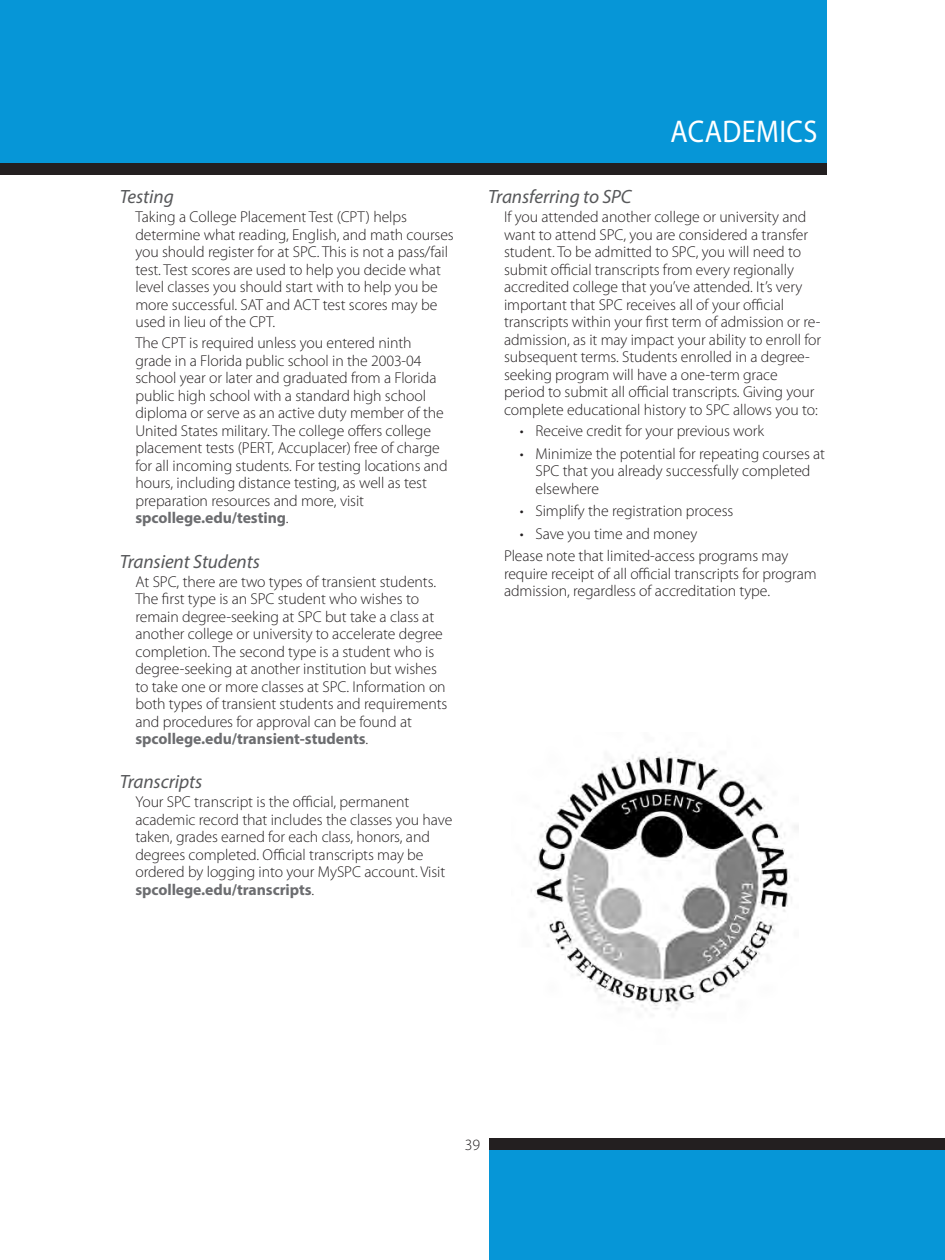
<style>
.page{position:relative;width:945px;height:1260px;background:#fff}
.page>*{position:absolute;margin:0;border:0;box-sizing:border-box;transform-origin:0 0}
.page_head_18_pt{font:31.5px "Myriad Pro";letter-spacing:.015em;color:#fff;scale:.9 1}
.Heads{font:italic 19.25px "Myriad Pro";letter-spacing:-.005em;color:#57585a}
.Body_Text_Indent{font:300 15.75px/17.5px "Myriad Pro";letter-spacing:-.005em;color:#231f20}
.bullets{font:300 15.75px/17.5px "Myriad Pro";letter-spacing:-.005em;color:#231f20}
.s1{font-weight:700;color:#6c6d70}
</style>
<div class="page">
<div style="left:0;top:0;width:827px;height:166px;background:#0696d7"></div>
<div style="left:0;top:164px;width:827px;height:11px;background:#231f20"></div>
<div style="left:489px;top:1144px;width:456px;height:116px;background:#0696d7"></div>
<div style="left:489px;top:1139px;width:456px;height:11px;background:#231f20"></div>
<img style="left:531px;top:752px;width:268px;height:258px">
<p class="Heads" style="left:120px;top:185px;width:56px">Testing</p>
<p class="Body_Text_Indent" style="left:135px;top:208px;width:320px">Taking a College Placement Test (CPT) helps determine what reading, English, and math courses you should register for at SPC. This is not a pass/fail test. Test scores are used to help you decide what level classes you should start with to help you be more successful. SAT and ACT test scores may be used in lieu of the CPT.</p>
<p class="Body_Text_Indent" style="left:135px;top:334px;width:314px">The CPT is required unless you entered ninth grade in a Florida public school in the 2003-04 school year or later and graduated from a Florida public high school with a standard high school diploma or serve as an active duty member of the United States military. The college offers college placement tests (PERT, Accuplacer) free of charge for all incoming students. For testing locations and hours, including distance testing, as well as test preparation resources and more, visit <span class="s1">spcollege.edu/testing</span>.</p>
<p class="Heads" style="left:120px;top:549px;width:142px">Transient Students</p>
<p class="Body_Text_Indent" style="left:135px;top:572px;width:313px">At SPC, there are two types of transient students.<br>The first type is an SPC student who wishes to remain degree-seeking at SPC but take a class at another college or university to accelerate degree completion. The second type is a student who is degree-seeking at another institution but wishes to take one or more classes at SPC. Information on both types of transient students and requirements and procedures for approval can be found at <span class="s1">spcollege.edu/transient-students</span>.</p>
<p class="Heads" style="left:120px;top:770px;width:84px">Transcripts</p>
<p class="Body_Text_Indent" style="left:135px;top:793px;width:318px">Your SPC transcript is the official, permanent academic record that includes the classes you have taken, grades earned for each class, honors, and degrees completed. Official transcripts may be ordered by logging into your MySPC account. Visit <span class="s1">spcollege.edu/transcripts</span>.</p>
<p class="page_head_18_pt" style="left:670px;top:112px;width:165px">ACADEMICS</p>
<p class="Heads" style="left:488px;top:185px;width:145px">Transferring to SPC</p>
<p class="Body_Text_Indent" style="left:504px;top:208px;width:319px">If you attended another college or university and want to attend SPC, you are considered a transfer student. To be admitted to SPC, you will need to submit official transcripts from every regionally accredited college that you’ve attended. It’s very important that SPC receives all of your official transcripts within your first term of admission or re&shy;admission, as it may impact your ability to enroll for subsequent terms. Students enrolled in a degree&shy;seeking program will have a one-term grace period to submit all official transcripts. Giving your complete educational history to SPC allows you to:</p>
<p class="bullets" style="left:520px;top:422px;width:246px">• Receive credit for your previous work</p>
<p class="bullets" style="left:536px;top:444px;width:291px;text-indent:-16px">• Minimize the potential for repeating courses at<br>SPC that you already successfully completed elsewhere</p>
<p class="bullets" style="left:520px;top:502px;width:215px">• Simplify the registration process</p>
<p class="bullets" style="left:520px;top:524px;width:179px">• Save you time and money</p>
<p class="Body_Text_Indent" style="left:504px;top:547px;width:314px">Please note that limited-access programs may require receipt of all official transcripts for program admission, regardless of accreditation type.</p>
<p class="Body_Text_Indent" style="left:465px;top:1136px;width:17px">39</p>
</div>
